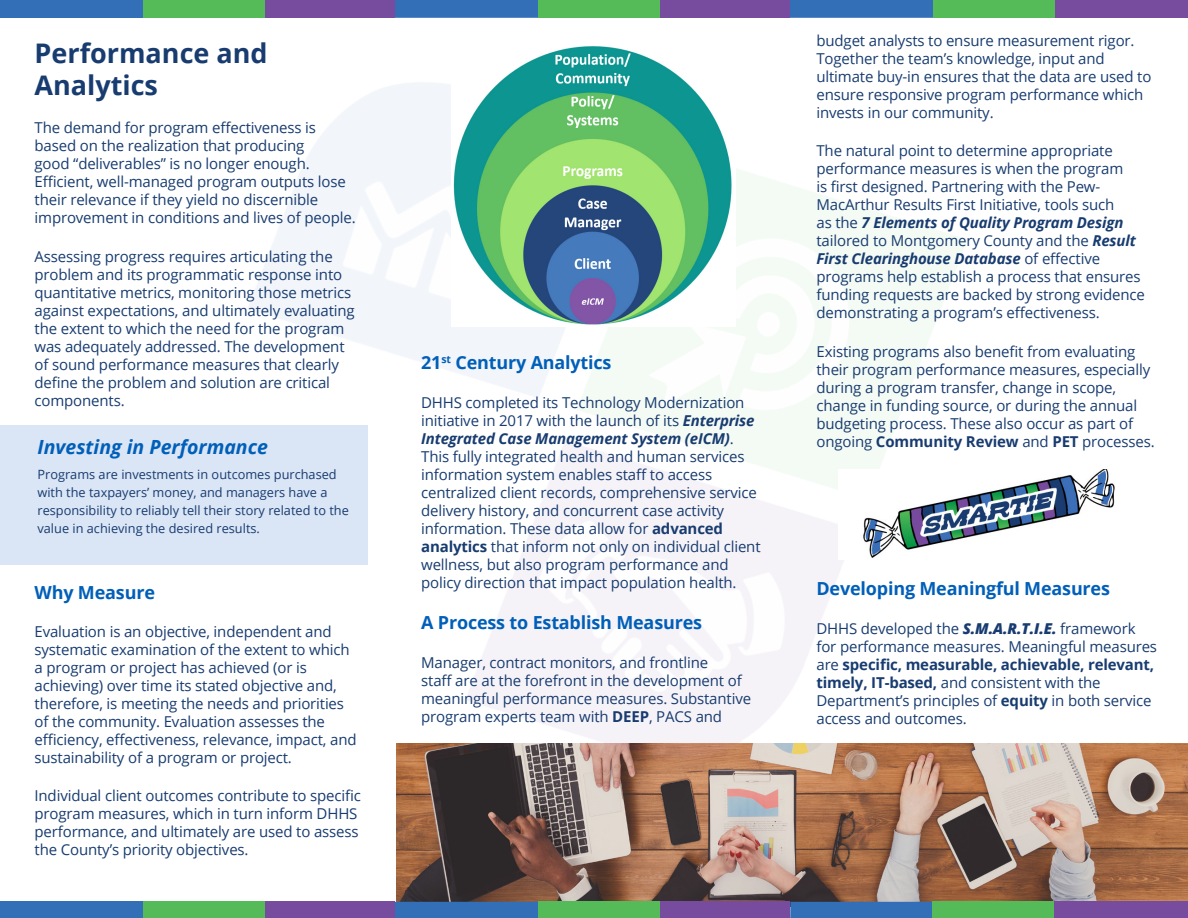
<style>
.page{position:relative;width:1188px;height:918px;background:#fff}
.page>*{position:absolute;margin:0;border:0;box-sizing:border-box;transform-origin:0 0}
.t1{font:700 27px/32.4px "Open Sans";color:#183c70}
.t2{font:italic 700 19.5px "Open Sans";color:#005fb9}
.t3{font:700 18px "Open Sans";letter-spacing:-.01em;color:#005fb9}
.t4{font:15px/18px "Open Sans";letter-spacing:-.01em;color:#183c70}
.t5{font:12.75px/18px "Open Sans";color:#183c70}
.s1{font-weight:700;font-style:italic}
.s2{font-weight:700}
.s3{font-weight:800;font-style:italic}
</style>
<div class="page">
<img style="left:234px;top:83px;width:874px;height:819px">
<div style="left:790px;top:0;width:145px;height:18px;background:#326fb7"></div>
<img style="left:396px;top:743px;width:792px;height:159px">
<div style="left:790px;top:902px;width:144px;height:16px;background:#326fb7"></div>
<div style="left:395px;top:902px;width:144px;height:16px;background:#326fb7"></div>
<div style="left:395px;top:0;width:145px;height:18px;background:#326fb7"></div>
<div style="left:0;top:0;width:144px;height:18px;background:#326fb7"></div>
<div style="left:0;top:902px;width:144px;height:16px;background:#326fb7"></div>
<div style="left:933px;top:0;width:123px;height:18px;background:#55ba58"></div>
<div style="left:932px;top:902px;width:123px;height:16px;background:#55ba58"></div>
<div style="left:538px;top:902px;width:123px;height:16px;background:#55ba58"></div>
<div style="left:538px;top:0;width:123px;height:18px;background:#55ba58"></div>
<div style="left:143px;top:0;width:122px;height:18px;background:#55ba58"></div>
<div style="left:143px;top:902px;width:122px;height:16px;background:#55ba58"></div>
<div style="left:1056px;top:0;width:132px;height:18px;background:#774b9e"></div>
<div style="left:1055px;top:902px;width:133px;height:16px;background:#774b9e"></div>
<div style="left:660px;top:902px;width:130px;height:16px;background:#774b9e"></div>
<div style="left:661px;top:0;width:129px;height:18px;background:#774b9e"></div>
<div style="left:265px;top:0;width:130px;height:18px;background:#774b9e"></div>
<div style="left:265px;top:902px;width:130px;height:16px;background:#774b9e"></div>
<img style="left:451px;top:46px;width:284px;height:280px">
<img style="left:839px;top:470px;width:276px;height:89px">
<div style="left:0;top:426px;width:367px;height:139px;background:#dae5f5"></div>
<p class="t1" style="left:35px;top:36px;width:235px">Performance and<br>Analytics</p>
<p class="t4" style="left:35px;top:118px;width:323px">The demand for program effectiveness is based on the realization that producing<br>good “deliverables” is no longer enough.<br>Efficient, well-managed program outputs lose their relevance if they yield no discernible improvement in conditions and lives of people.</p>
<p class="t4" style="left:35px;top:247px;width:322px">Assessing progress requires articulating the problem and its programmatic response into quantitative metrics, monitoring those metrics against expectations, and ultimately evaluating the extent to which the need for the program was adequately addressed. The development of sound performance measures that clearly define the problem and solution are critical components.</p>
<p class="t2" style="left:38px;top:433px;width:232px">Investing in Performance</p>
<p class="t5" style="left:38px;top:465px;width:313px">Programs are investments in outcomes purchased with the taxpayers’ money, and managers have a responsibility to reliably tell their story related to the value in achieving the desired results.</p>
<p class="t3" style="left:35px;top:579px;width:122px">Why Measure</p>
<p class="t4" style="left:35px;top:622px;width:324px">Evaluation is an objective, independent and systematic examination of the extent to which a program or project has achieved (or is achieving) over time its stated objective and, therefore, is meeting the needs and priorities of the community. Evaluation assesses the efficiency, effectiveness, relevance, impact, and sustainability of a program or project.</p>
<p class="t4" style="left:35px;top:786px;width:328px">Individual client outcomes contribute to specific program measures, which in turn inform DHHS performance, and ultimately are used to assess the County’s priority objectives.</p>
<p class="t3" style="left:421px;top:350px;width:192px">21<sup>st</sup> Century Analytics</p>
<p class="t4" style="left:421px;top:393px;width:341px">DHHS completed its Technology Modernization initiative in 2017 with the launch of its <span class="s1">Enterprise Integrated Case Management System (eICM)</span>.<br>This fully integrated health and human services information system enables staff to access centralized client records, comprehensive service delivery history, and concurrent case activity information. These data allow for <span class="s2">advanced analytics</span> that inform not only on individual client wellness, but also program performance and policy direction that impact population health.</p>
<p class="t3" style="left:421px;top:610px;width:282px">A Process to Establish Measures</p>
<p class="t4" style="left:421px;top:653px;width:331px">Manager, contract monitors, and frontline<br>staff are at the forefront in the development of meaningful performance measures. Substantive program experts team with <span class="s2">DEEP</span>, PACS and</p>
<p class="t4" style="left:816px;top:31px;width:337px">budget analysts to ensure measurement rigor.<br>Together the team’s knowledge, input and ultimate buy-in ensures that the data are used to ensure responsive program performance which invests in our community.</p>
<p class="t4" style="left:816px;top:141px;width:330px">The natural point to determine appropriate performance measures is when the program<br>is first designed. Partnering with the Pew-MacArthur Results First Initiative, tools such<br>as the <span class="s1">7 Elements of Quality Program Design </span>tailored to Montgomery County and the <span class="s1">Result First Clearinghouse Database</span> of effective programs help establish a process that ensures funding requests are backed by strong evidence demonstrating a program’s effectiveness.</p>
<p class="t4" style="left:816px;top:342px;width:340px">Existing programs also benefit from evaluating their program performance measures, especially during a program transfer, change in scope, change in funding source, or during the annual budgeting process. These also occur as part of ongoing <span class="s2">Community Review</span> and <span class="s2">PET</span> processes.</p>
<p class="t3" style="left:816px;top:576px;width:295px">Developing Meaningful Measures</p>
<p class="t4" style="left:816px;top:619px;width:342px">DHHS developed the <span class="s3">S.M.A.R.T.I.E.</span> framework for performance measures. Meaningful measures are <span class="s2">specific, measurable, achievable, relevant, timely, IT-based,</span> and consistent with the Department’s principles of <span class="s2">equity</span> in both service access and outcomes.</p>
</div>
